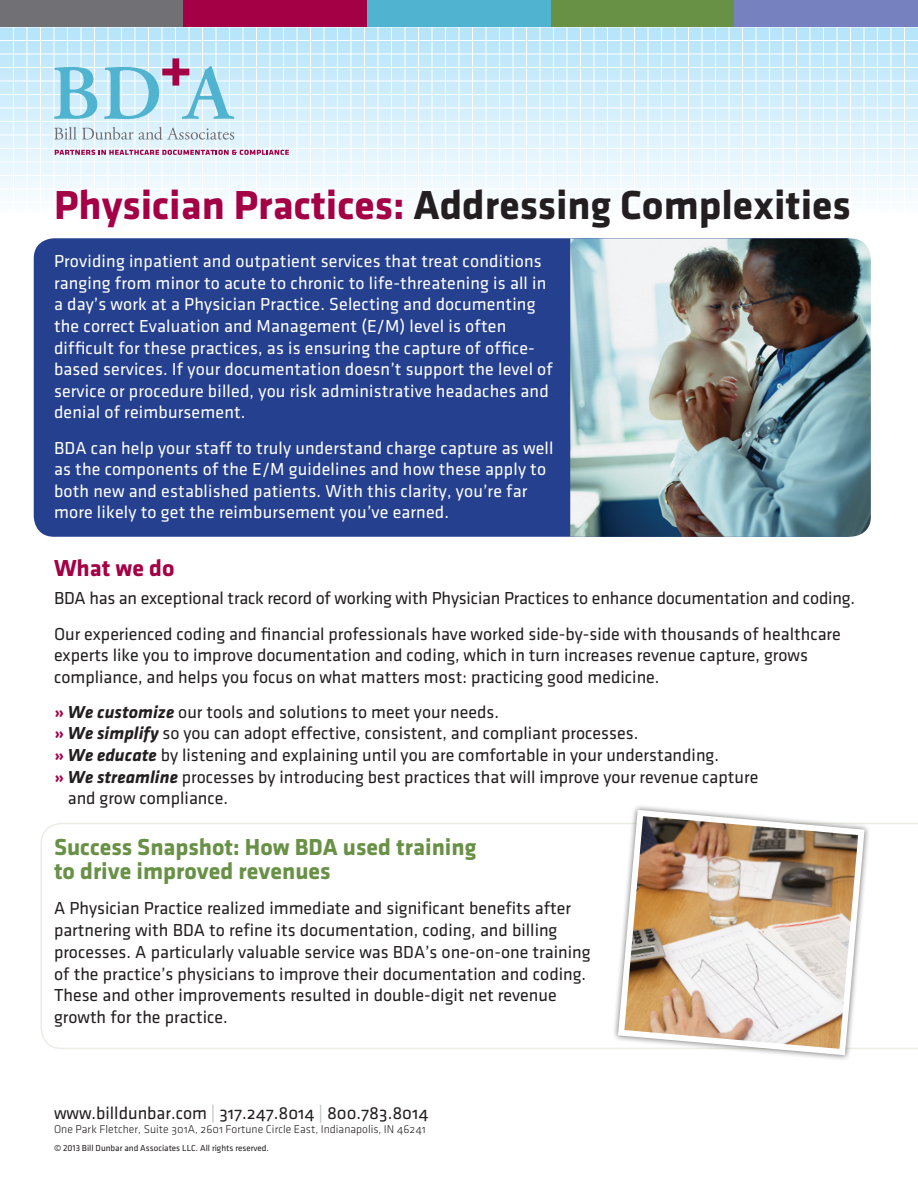
<style>
.page{position:relative;width:918px;height:1188px;background:#fff}
.page>*{position:absolute;margin:0;border:0;box-sizing:border-box;transform-origin:0 0}
.Headline{font:700 42px "Klavika";color:#231f20}
.t1{font:700 24px/24px "Klavika";color:#689146}
.Subhead{font:700 24px "Klavika";color:#a40046}
.Running_Text{font:18px/21.8px "Klavika";color:#231f20}
.t2{font:18px/21.6px "Klavika";letter-spacing:.01em;color:#fff}
.t3{font:18px "Klavika Regular OSF";color:#231f20}
.t4{font:11.7px "Klavika Light OSF";color:#231f20}
.t5{font:9px "Klavika";color:#231f20}
.s1{color:#a40046}
.s2{font-weight:700;color:#a40046}
.s3{font-weight:700;font-style:italic}
.s4{color:#bcbec0}
</style>
<div class="page">
<svg style="left:0;top:28px;width:918px;height:168px;background:#d6effc"></svg>
<hr style="left:13px;top:0;width:1px;height:216px;background:#fff">
<hr style="left:27px;top:0;width:1px;height:216px;background:#fff">
<hr style="left:40px;top:0;width:1px;height:216px;background:#fff">
<hr style="left:54px;top:0;width:1px;height:216px;background:#fff">
<hr style="left:67px;top:0;width:1px;height:216px;background:#fff">
<hr style="left:81px;top:0;width:1px;height:216px;background:#fff">
<hr style="left:94px;top:0;width:1px;height:216px;background:#fff">
<hr style="left:108px;top:0;width:1px;height:216px;background:#fff">
<hr style="left:121px;top:0;width:1px;height:216px;background:#fff">
<hr style="left:135px;top:0;width:1px;height:216px;background:#fff">
<hr style="left:148px;top:0;width:1px;height:216px;background:#fff">
<hr style="left:162px;top:0;width:1px;height:216px;background:#fff">
<hr style="left:175px;top:0;width:1px;height:216px;background:#fff">
<hr style="left:189px;top:0;width:1px;height:216px;background:#fff">
<hr style="left:202px;top:0;width:1px;height:216px;background:#fff">
<hr style="left:216px;top:0;width:1px;height:216px;background:#fff">
<hr style="left:229px;top:0;width:1px;height:216px;background:#fff">
<hr style="left:243px;top:0;width:1px;height:216px;background:#fff">
<hr style="left:256px;top:0;width:1px;height:216px;background:#fff">
<hr style="left:270px;top:0;width:1px;height:216px;background:#fff">
<hr style="left:283px;top:0;width:1px;height:216px;background:#fff">
<hr style="left:297px;top:0;width:1px;height:216px;background:#fff">
<hr style="left:310px;top:0;width:1px;height:216px;background:#fff">
<hr style="left:324px;top:0;width:1px;height:216px;background:#fff">
<hr style="left:337px;top:0;width:1px;height:216px;background:#fff">
<hr style="left:351px;top:0;width:1px;height:216px;background:#fff">
<hr style="left:364px;top:0;width:1px;height:216px;background:#fff">
<hr style="left:378px;top:0;width:1px;height:216px;background:#fff">
<hr style="left:391px;top:0;width:1px;height:216px;background:#fff">
<hr style="left:405px;top:0;width:1px;height:216px;background:#fff">
<hr style="left:418px;top:0;width:1px;height:216px;background:#fff">
<hr style="left:432px;top:0;width:1px;height:216px;background:#fff">
<hr style="left:445px;top:0;width:1px;height:216px;background:#fff">
<hr style="left:459px;top:0;width:1px;height:216px;background:#fff">
<hr style="left:472px;top:0;width:1px;height:216px;background:#fff">
<hr style="left:486px;top:0;width:1px;height:216px;background:#fff">
<hr style="left:499px;top:0;width:1px;height:216px;background:#fff">
<hr style="left:513px;top:0;width:1px;height:216px;background:#fff">
<hr style="left:526px;top:0;width:1px;height:216px;background:#fff">
<hr style="left:540px;top:0;width:1px;height:216px;background:#fff">
<hr style="left:553px;top:0;width:1px;height:216px;background:#fff">
<hr style="left:567px;top:0;width:1px;height:216px;background:#fff">
<hr style="left:580px;top:0;width:1px;height:216px;background:#fff">
<hr style="left:594px;top:0;width:1px;height:216px;background:#fff">
<hr style="left:607px;top:0;width:1px;height:216px;background:#fff">
<hr style="left:621px;top:0;width:1px;height:216px;background:#fff">
<hr style="left:634px;top:0;width:1px;height:216px;background:#fff">
<hr style="left:648px;top:0;width:1px;height:216px;background:#fff">
<hr style="left:661px;top:0;width:1px;height:216px;background:#fff">
<hr style="left:675px;top:0;width:1px;height:216px;background:#fff">
<hr style="left:688px;top:0;width:1px;height:216px;background:#fff">
<hr style="left:702px;top:0;width:1px;height:216px;background:#fff">
<hr style="left:715px;top:0;width:1px;height:216px;background:#fff">
<hr style="left:729px;top:0;width:1px;height:216px;background:#fff">
<hr style="left:742px;top:0;width:1px;height:216px;background:#fff">
<hr style="left:756px;top:0;width:1px;height:216px;background:#fff">
<hr style="left:769px;top:0;width:1px;height:216px;background:#fff">
<hr style="left:783px;top:0;width:1px;height:216px;background:#fff">
<hr style="left:796px;top:0;width:1px;height:216px;background:#fff">
<hr style="left:810px;top:0;width:1px;height:216px;background:#fff">
<hr style="left:823px;top:0;width:1px;height:216px;background:#fff">
<hr style="left:837px;top:0;width:1px;height:216px;background:#fff">
<hr style="left:850px;top:0;width:1px;height:216px;background:#fff">
<hr style="left:864px;top:0;width:1px;height:216px;background:#fff">
<hr style="left:877px;top:0;width:1px;height:216px;background:#fff">
<hr style="left:891px;top:0;width:1px;height:216px;background:#fff">
<hr style="left:904px;top:0;width:1px;height:216px;background:#fff">
<hr style="left:0;top:189px;width:918px;height:1px;background:#fff">
<hr style="left:0;top:175px;width:918px;height:1px;background:#fff">
<hr style="left:0;top:162px;width:918px;height:1px;background:#fff">
<hr style="left:0;top:148px;width:918px;height:1px;background:#fff">
<hr style="left:0;top:135px;width:918px;height:1px;background:#fff">
<hr style="left:0;top:121px;width:918px;height:1px;background:#fff">
<hr style="left:0;top:108px;width:918px;height:1px;background:#fff">
<hr style="left:0;top:94px;width:918px;height:1px;background:#fff">
<hr style="left:0;top:81px;width:918px;height:1px;background:#fff">
<hr style="left:0;top:67px;width:918px;height:1px;background:#fff">
<hr style="left:0;top:54px;width:918px;height:1px;background:#fff">
<hr style="left:0;top:40px;width:918px;height:1px;background:#fff">
<div style="left:0;top:0;width:184px;height:27px;background:#717074"></div>
<div style="left:184px;top:0;width:183px;height:27px;background:#a40046"></div>
<div style="left:367px;top:0;width:184px;height:27px;background:#50b3cf"></div>
<div style="left:551px;top:0;width:183px;height:27px;background:#689146"></div>
<div style="left:734px;top:0;width:184px;height:27px;background:#7681bf"></div>
<div style="left:34px;top:238px;width:536px;height:299px;background:#25408f"></div>
<img style="left:570px;top:238px;width:301px;height:299px">
<svg style="left:40px;top:823px;width:878px;height:226px"></svg>
<svg style="left:54px;top:67px;width:43px;height:52px;background:#94d1e5"></svg>
<svg style="left:104px;top:58px;width:130px;height:61px;background:#b1d6e9"></svg>
<svg style="left:54px;top:127px;width:79px;height:13px"></svg>
<svg style="left:139px;top:127px;width:95px;height:13px"></svg>
<svg style="left:55px;top:150px;width:234px;height:5px"></svg>
<div style="left:612px;top:804px;width:258px;height:257px;background:#fff"></div>
<img style="left:615px;top:807px;width:253px;height:251px">
<p class="Headline" style="left:54px;top:182px;width:798px"><span class="s1">Physician Practices:</span> Addressing Complexities</p>
<p class="t2" style="left:54px;top:251px;width:500px">Providing inpatient and outpatient services that treat conditions ranging from minor to acute to chronic to life-threatening is all in a day’s work at a Physician Practice. Selecting and documenting the correct Evaluation and Management (E/M) level is often difficult for these practices, as is ensuring the capture of office&shy;based services. If your documentation doesn’t support the level of service or procedure billed, you risk administrative headaches and denial of reimbursement.</p>
<p class="t2" style="left:54px;top:437px;width:501px">BDA can help your staff to truly understand charge capture as well as the components of the E/M guidelines and how these apply to both new and established patients. With this clarity, you’re far more likely to get the reimbursement you’ve earned.</p>
<p class="Subhead" style="left:54px;top:555px;width:122px">What we do</p>
<p class="Running_Text" style="left:54px;top:588px;width:803px">BDA has an exceptional track record of working with Physician Practices to enhance documentation and coding.</p>
<p class="Running_Text" style="left:54px;top:623px;width:788px">Our experienced coding and financial professionals have worked side-by-side with thousands of healthcare experts like you to improve documentation and coding, which in turn increases revenue capture, grows compliance, and helps you focus on what matters most: practicing good medicine.</p>
<p class="Running_Text" style="left:54px;top:701px;width:446px"><span class="s2">»</span> <span class="s3">We customize</span> our tools and solutions to meet your needs.</p>
<p class="Running_Text" style="left:54px;top:723px;width:586px"><span class="s2">»</span> <span class="s3">We simplify</span> so you can adopt effective, consistent, and compliant processes.</p>
<p class="Running_Text" style="left:54px;top:744px;width:667px"><span class="s2">»</span> <span class="s3">We educate</span> by listening and explaining until you are comfortable in your understanding.</p>
<p class="Running_Text" style="left:68px;top:766px;width:692px;text-indent:-14px"><span class="s2">»</span> <span class="s3">We streamline</span> processes by introducing best practices that will improve your revenue capture and grow compliance.</p>
<p class="t1" style="left:54px;top:835px;width:424px">Success Snapshot: How BDA used training to drive improved revenues</p>
<p class="Running_Text" style="left:54px;top:898px;width:538px">A Physician Practice realized immediate and significant benefits after partnering with BDA to refine its documentation, coding, and billing processes. A particularly valuable service was BDA’s one-on-one training of the practice’s physicians to improve their documentation and coding.<br>These and other improvements resulted in double-digit net revenue growth for the practice.</p>
<p class="t3" style="left:54px;top:1104px;width:376px">www.billdunbar.com <span class="s4">|</span> 317.247.8014 <span class="s4">|</span> 800.783.8014</p>
<p class="t4" style="left:54px;top:1123px;width:373px">One Park Fletcher, Suite 301A, 2601 Fortune Circle East, Indianapolis, IN 46241</p>
<p class="t5" style="left:54px;top:1143px;width:216px">© 2013 Bill Dunbar and Associates LLC. All rights reserved.</p>
</div>
